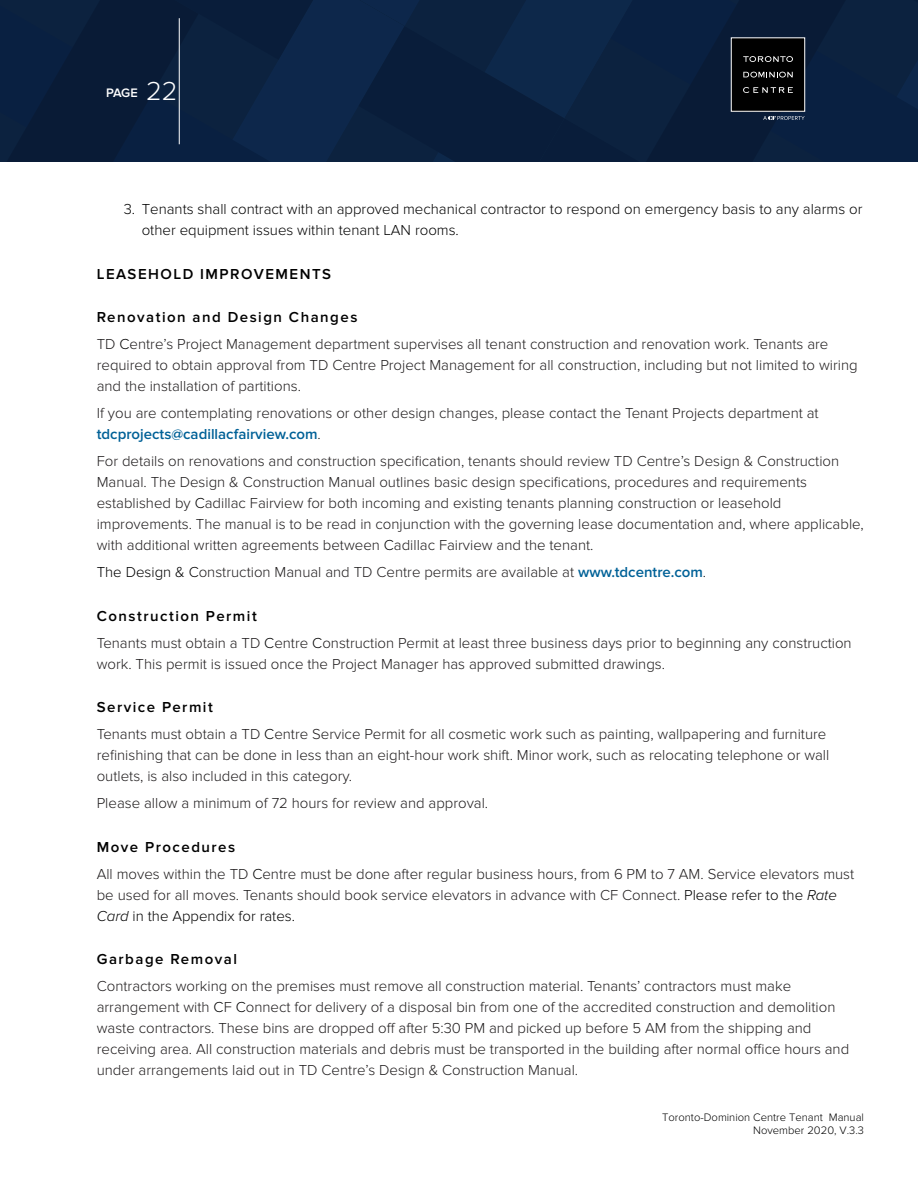
<style>
.page{position:relative;width:918px;height:1188px;background:#fff}
.page>*{position:absolute;margin:0;border:0;box-sizing:border-box;transform-origin:0 0}
.t1{font:300 15px/21px "Proxima Nova";color:#201d1e}
.t2{font:300 15px/21px "Proxima Nova";color:#000}
.t3{font:600 15px "Proxima Nova";letter-spacing:.1em;color:#000}
.t4{font:600 12.75px "Proxima Nova";color:#fff}
.t5{font:300 11.25px/13.5px "Proxima Nova";color:#000;text-align:right}
.s1{font-weight:300;font-size:27px}
.s2{font-weight:600;color:#000}
.s3{color:#000}
.s4{font-weight:600;color:#006197}
.s5{font-style:italic;color:#000}
</style>
<div class="page">
<div style="left:0;top:0;width:918px;height:162px;background:#09203f"></div>
<hr style="left:179px;top:18px;width:1px;height:126px;background:#fff">
<svg style="left:763px;top:116px;width:42px;height:4px"></svg>
<div style="left:731px;top:38px;width:74px;height:73px;background:#000"></div>
<div style="left:731px;top:38px;width:74px;height:73px;border:1px solid #fff"></div>
<svg style="left:743px;top:56px;width:50px;height:6px"></svg>
<svg style="left:743px;top:72px;width:50px;height:6px"></svg>
<svg style="left:743px;top:87px;width:50px;height:6px"></svg>
<p class="t4" style="left:106px;top:85px;width:73px">PAGE <span class="s1">22</span></p>
<p class="t2" style="left:142px;top:199px;width:722px;text-indent:-18px">3. Tenants shall contract with an approved mechanical contractor to respond on emergency basis to any alarms or other equipment issues within tenant LAN rooms.</p>
<p class="t3" style="left:97px;top:265px;width:236px">LEASEHOLD IMPROVEMENTS</p>
<p class="t1" style="left:97px;top:304px;width:733px;line-height:27px"><span class="s2">Renovation and Design Changes<br></span>TD <span class="s3">C</span>entre’s Project Management department supervises all tenant construction and renovation work. Tenants are</p>
<p class="t1" style="left:97px;top:355px;width:762px">required to obtain approval from TD Centre Project Management for all construction, including but not limited to wiring and the installation of partitions.</p>
<p class="t1" style="left:97px;top:403px;width:724px">If you are contemplating renovations or other design changes, please contact the Tenant Projects department at <span class="s4">tdcprojects@cadillacfairview.com</span>.</p>
<p class="t1" style="left:97px;top:451px;width:769px">For details on renovations and construction specification, tenants should review TD Centre’s Design &amp; Construction Manual. The Design &amp; Construction Manual outlines basic design specifications, procedures and requirements established by <span class="s3">C</span>adillac Fairview for both incoming and existing tenants planning construction or leasehold improvements. The manual is to be read in conjunction with the governing lease documentation and, where applicable, with additional written agreements between <span class="s3">C</span>adillac Fairview and the tenant.</p>
<p class="t1" style="left:97px;top:562px;width:611px"><span class="s3">The Design &amp; C</span>onstruction Manual and TD Centre permits are available at <span class="s4">www.tdcentre.com</span>.</p>
<p class="t1" style="left:97px;top:603px;width:757px;line-height:27px"><span class="s2">Construction Permit<br></span>Tenants must obtain a TD <span class="s3">C</span>entre <span class="s3">C</span>onstruction Permit at least three business days prior to beginning any construction</p>
<p class="t1" style="left:97px;top:654px;width:570px">work. This permit is issued once the Project Manager has approved submitted drawings.</p>
<p class="t1" style="left:97px;top:694px;width:731px;line-height:27px"><span class="s2">Service Permit<br></span>Tenants must obtain a TD <span class="s3">C</span>entre Service Permit for all cosmetic work such as painting, wallpapering and furniture</p>
<p class="t1" style="left:97px;top:745px;width:734px">refinishing that can be done in less than an eight-hour work shift. Minor work, such as relocating telephone or wall outlets, is also included in this category.</p>
<p class="t1" style="left:97px;top:793px;width:393px">Please allow a minimum of 72 hours for review and approval.</p>
<p class="t1" style="left:97px;top:834px;width:759px;line-height:27px"><span class="s2">Move Procedures<br></span>All moves within the TD <span class="s3">C</span>entre must be done after regular business hours, from 6 PM to 7 AM. Service elevators must</p>
<p class="t1" style="left:97px;top:885px;width:742px">be used for all moves. Tenants should book service elevators in advance with CF Connect. <span class="s3">Please refer to the</span> <span class="s5">Rate<br>Card</span> <span class="s3">in the Appendix for rates.</span></p>
<p class="t3" style="left:97px;top:951px;width:142px">Garbage Removal</p>
<p class="t1" style="left:97px;top:976px;width:754px">Contractors working on the premises must remove all construction material. Tenants’ contractors must make arrangement with <span class="s3">C</span>F <span class="s3">C</span>onnect for delivery of a disposal bin from one of the accredited construction and demolition waste contractors. These bins are dropped off after 5:30 PM and picked up before 5 AM from the shipping and receiving area. All construction materials and debris must be transported in the building after normal office hours and under arrangements laid out in TD Centre’s Design &amp; Construction Manual.</p>
<p class="t5" style="left:662px;top:1110px;width:203px">Toronto-Dominion Centre Tenant Manual<br>November 2020, V.3.3</p>
</div>
